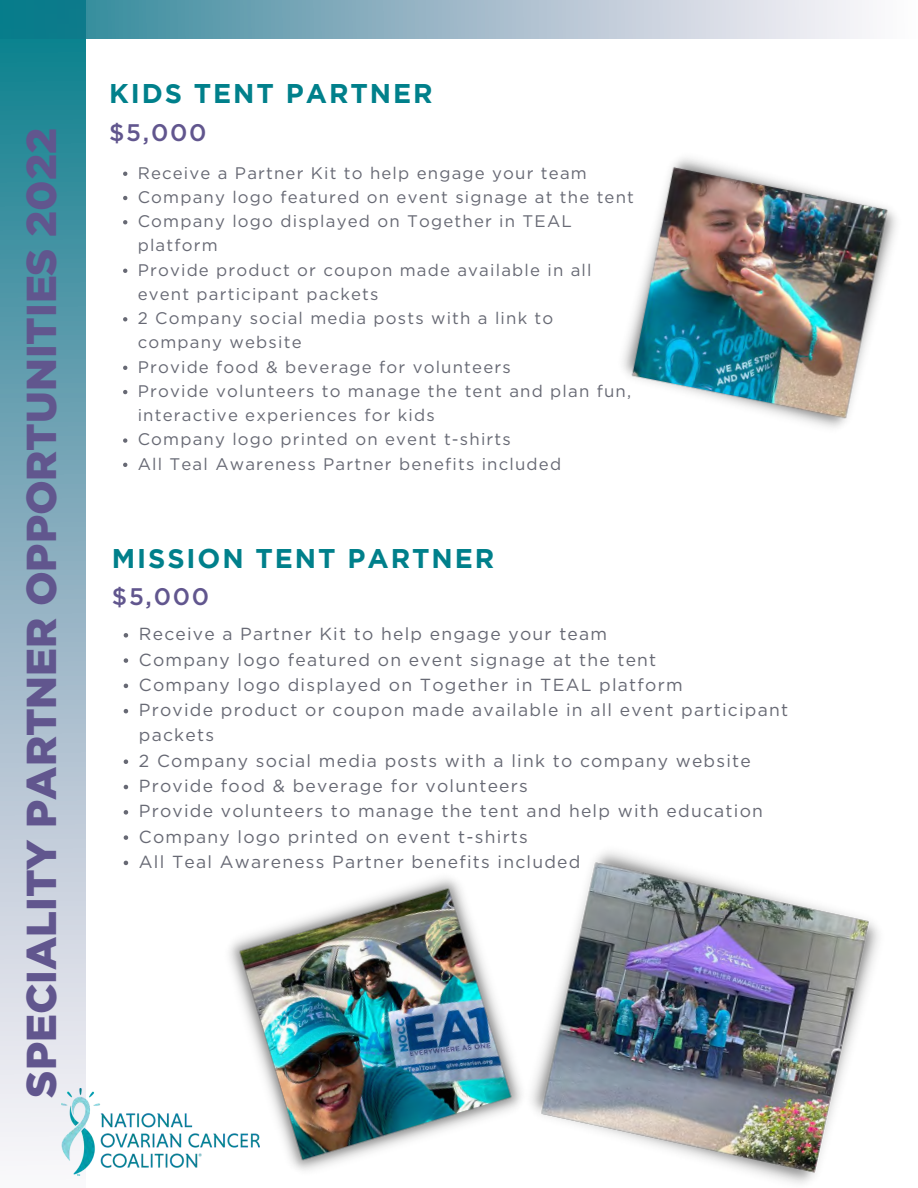
<style>
.page{position:relative;width:918px;height:1188px;background:#fff}
.page>*{position:absolute;margin:0;border:0;box-sizing:border-box;transform-origin:0 0}
.t1{font:900 41.85px "Gotham";color:#61568e}
.t2{font:700 27px "Gotham";letter-spacing:.07em;color:#00808b}
.t3{font:500 24px "Gotham";letter-spacing:.07em;color:#61568e}
.t4{font:17.55px/25.3px "Gotham";letter-spacing:.07em;color:#676974}
.t5{font:16.8px/24.3px "Gotham";letter-spacing:.07em;color:#676974}
</style>
<div class="page">
<svg style="left:124px;top:633px;width:4px;height:5px"></svg>
<svg style="left:124px;top:658px;width:4px;height:5px"></svg>
<svg style="left:124px;top:684px;width:4px;height:4px"></svg>
<svg style="left:124px;top:709px;width:4px;height:4px"></svg>
<svg style="left:124px;top:759px;width:4px;height:5px"></svg>
<svg style="left:124px;top:785px;width:4px;height:4px"></svg>
<svg style="left:124px;top:810px;width:4px;height:5px"></svg>
<svg style="left:124px;top:835px;width:4px;height:5px"></svg>
<svg style="left:124px;top:861px;width:4px;height:4px"></svg>
<div style="left:0;top:0;width:86px;height:1188px;background:linear-gradient(to bottom,#12798b,#fff3fb)"></div>
<svg style="left:123px;top:172px;width:4px;height:4px"></svg>
<svg style="left:123px;top:196px;width:4px;height:4px"></svg>
<svg style="left:123px;top:220px;width:4px;height:4px"></svg>
<svg style="left:123px;top:269px;width:4px;height:4px"></svg>
<svg style="left:123px;top:317px;width:4px;height:4px"></svg>
<svg style="left:123px;top:366px;width:4px;height:4px"></svg>
<svg style="left:123px;top:390px;width:4px;height:4px"></svg>
<svg style="left:123px;top:438px;width:4px;height:5px"></svg>
<svg style="left:123px;top:463px;width:4px;height:4px"></svg>
<img style="left:623px;top:158px;width:273px;height:270px">
<img style="left:541px;top:851px;width:338px;height:333px">
<svg style="left:0;top:0;width:862px;height:38px;background:#8fb6c4"></svg>
<img style="left:62px;top:1089px;width:150px;height:86px">
<img style="left:212px;top:878px;width:329px;height:293px">
<p class="t1" style="left:12px;top:1098px;width:971px;rotate:-90deg">SPECIALITY PARTNER OPPORTUNITIES 2022</p>
<p class="t2" style="left:109px;top:78px;width:325px">KIDS TENT PARTNER</p>
<p class="t3" style="left:109px;top:117px;width:99px">$5,000</p>
<p class="t5" style="left:138px;top:160px;width:451px">Receive a Partner Kit to help engage your team</p>
<p class="t5" style="left:138px;top:184px;width:498px">Company logo featured on event signage at the tent</p>
<p class="t5" style="left:138px;top:209px;width:436px">Company logo displayed on Together in TEAL platform</p>
<p class="t5" style="left:138px;top:257px;width:455px">Provide product or coupon made available in all event participant packets</p>
<p class="t5" style="left:138px;top:306px;width:417px">2 Company social media posts with a link to company website</p>
<p class="t5" style="left:138px;top:354px;width:375px">Provide food &amp; beverage for volunteers</p>
<p class="t5" style="left:138px;top:378px;width:495px">Provide volunteers to manage the tent and plan fun, interactive experiences for kids</p>
<p class="t5" style="left:138px;top:427px;width:375px">Company logo printed on event t-shirts</p>
<p class="t5" style="left:138px;top:451px;width:425px">All Teal Awareness Partner benefits included</p>
<p class="t2" style="left:112px;top:542px;width:384px">MISSION TENT PARTNER</p>
<p class="t3" style="left:112px;top:581px;width:99px">$5,000</p>
<p class="t4" style="left:139px;top:621px;width:470px">Receive a Partner Kit to help engage your team</p>
<p class="t4" style="left:139px;top:646px;width:519px">Company logo featured on event signage at the tent</p>
<p class="t4" style="left:139px;top:672px;width:545px">Company logo displayed on Together in TEAL platform</p>
<p class="t4" style="left:139px;top:697px;width:651px">Provide product or coupon made available in all event participant packets</p>
<p class="t4" style="left:139px;top:747px;width:613px">2 Company social media posts with a link to company website</p>
<p class="t4" style="left:139px;top:773px;width:390px">Provide food &amp; beverage for volunteers</p>
<p class="t4" style="left:139px;top:798px;width:626px">Provide volunteers to manage the tent and help with education</p>
<p class="t4" style="left:139px;top:823px;width:391px">Company logo printed on event t-shirts</p>
<p class="t4" style="left:139px;top:849px;width:443px">All Teal Awareness Partner benefits included</p>
</div>
